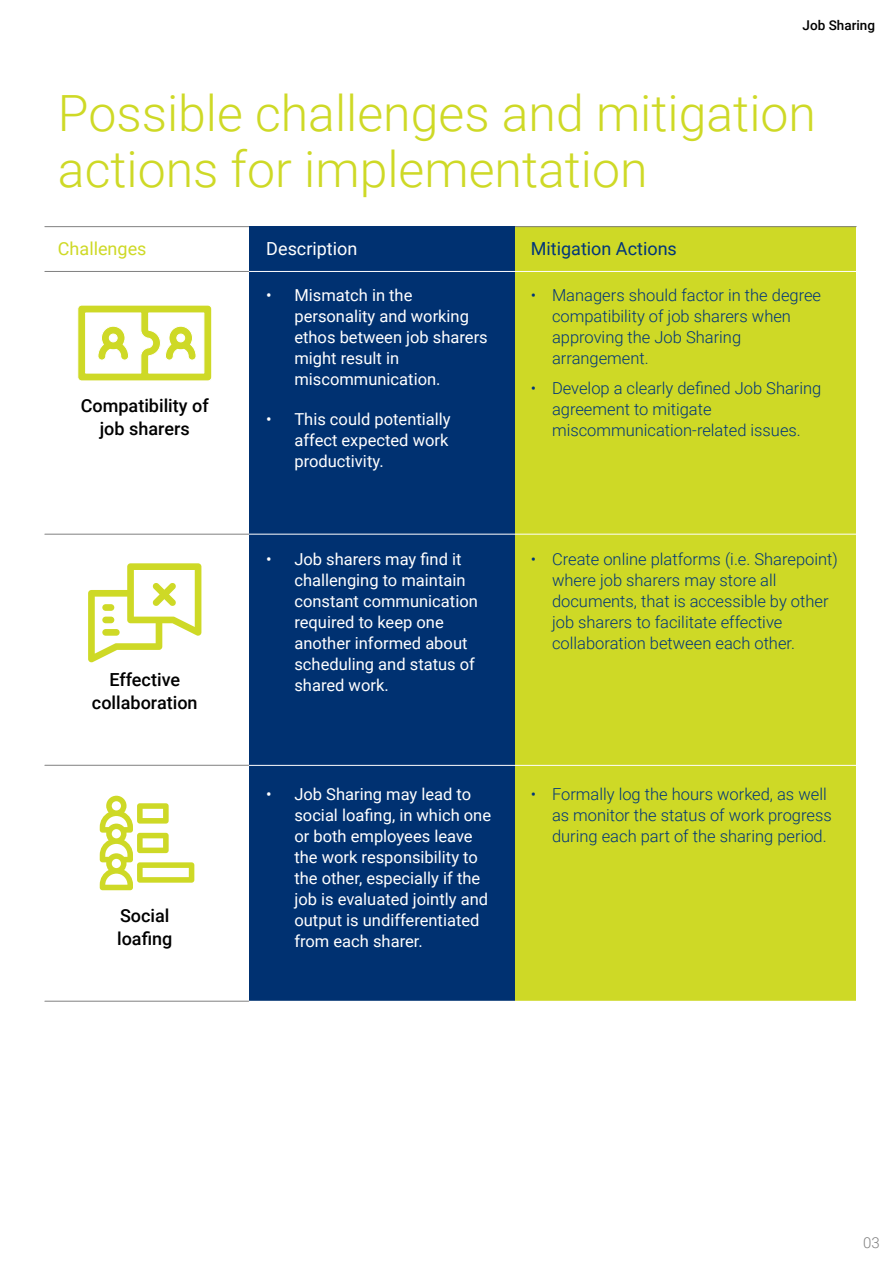
<style>
.page{position:relative;width:894px;height:1263px;background:#fff}
.page>*{position:absolute;margin:0;border:0;box-sizing:border-box;transform-origin:0 0}
.t1{font:300 49.95px/56.1px "Roboto";color:#ced926}
.t2{font:500 18px/22.5px "Roboto";color:#000;text-align:center}
.t3{font:18px "Roboto";color:#00357a}
.t4{font:18px "Roboto";color:#fff}
.t5{font:18px "Roboto";color:#ced926}
.t6{font:16.5px/21px "Roboto";color:#fff}
.t7{font:300 16.5px/21px "Roboto";color:#00357a}
.t8{font:300 15px "Roboto";color:#808080}
.t9{font:500 13.5px "Roboto";color:#000}
</style>
<div class="page">
<div style="left:514px;top:227px;width:341px;height:774px;background:#ced926"></div>
<hr style="left:45px;top:226px;width:810px;height:1px;background:#808080">
<hr style="left:45px;top:271px;width:204px;height:1px;background:#808080">
<hr style="left:45px;top:534px;width:204px;height:1px;background:#808080">
<hr style="left:45px;top:765px;width:204px;height:1px;background:#808080">
<svg style="left:78px;top:305px;width:134px;height:76px"></svg>
<svg style="left:88px;top:563px;width:113px;height:100px"></svg>
<div style="left:102px;top:629px;width:18px;height:7px;background:#ced926;border-radius:3px"></div>
<div style="left:102px;top:617px;width:12px;height:6px;background:#ced926;border-radius:3px"></div>
<div style="left:102px;top:604px;width:12px;height:7px;background:#ced926;border-radius:3px"></div>
<div style="left:249px;top:227px;width:265px;height:774px;background:#003171"></div>
<hr style="left:249px;top:271px;width:606px;height:1px;background:#fff">
<hr style="left:249px;top:534px;width:606px;height:1px;background:#fff">
<hr style="left:249px;top:765px;width:606px;height:1px;background:#fff">
<hr style="left:45px;top:1001px;width:204px;height:1px;background:#808080">
<svg style="left:100px;top:796px;width:94px;height:94px"></svg>
<p class="t9" style="left:802px;top:19px;width:74px">Job Sharing</p>
<h1 class="t1" style="left:58px;top:91px;width:759px">Possible challenges and mitigation actions for implementation</h1>
<p class="t5" style="left:58px;top:242px;width:90px">Challenges</p>
<p class="t3" style="left:530px;top:242px;width:148px">Mitigation Actions</p>
<p class="t4" style="left:266px;top:242px;width:93px">Description</p>
<p class="t6" style="left:294px;top:286px;width:195px;text-indent:-28px">• Mismatch in the personality and working ethos between job sharers might result in miscommunication.</p>
<p class="t6" style="left:294px;top:410px;width:158px;text-indent:-28px">• This could potentially affect expected work productivity.</p>
<p class="t7" style="left:552px;top:286px;width:270px;text-indent:-21px">• Managers should factor in the degree compatibility of job sharers when approving the Job Sharing arrangement.</p>
<p class="t7" style="left:552px;top:379px;width:271px;text-indent:-21px">• Develop a clearly defined Job Sharing agreement to mitigate miscommunication-related issues.</p>
<p class="t2" style="left:81px;top:396px;width:129px">Compatibility of job sharers</p>
<p class="t2" style="left:92px;top:670px;width:107px">Effective collaboration</p>
<p class="t2" style="left:117px;top:906px;width:57px;text-align:left">Social loafing</p>
<p class="t6" style="left:294px;top:550px;width:185px;text-indent:-28px">• Job sharers may find it challenging to maintain constant communication required to keep one another informed about scheduling and status of shared work.</p>
<p class="t6" style="left:294px;top:786px;width:198px;text-indent:-28px">• Job Sharing may lead to social loafing, in which one or both employees leave the work responsibility to the other, especially if the job is evaluated jointly and output is undifferentiated from each sharer.</p>
<p class="t7" style="left:552px;top:550px;width:287px;text-indent:-21px">• Create online platforms (i.e. Sharepoint) where job sharers may store all documents, that is accessible by other job sharers to facilitate effective collaboration between each other.</p>
<p class="t7" style="left:552px;top:786px;width:281px;text-indent:-21px">• Formally log the hours worked, as well as monitor the status of work progress during each part of the sharing period.</p>
<p class="t8" style="left:862px;top:1236px;width:18px">03</p>
</div>
